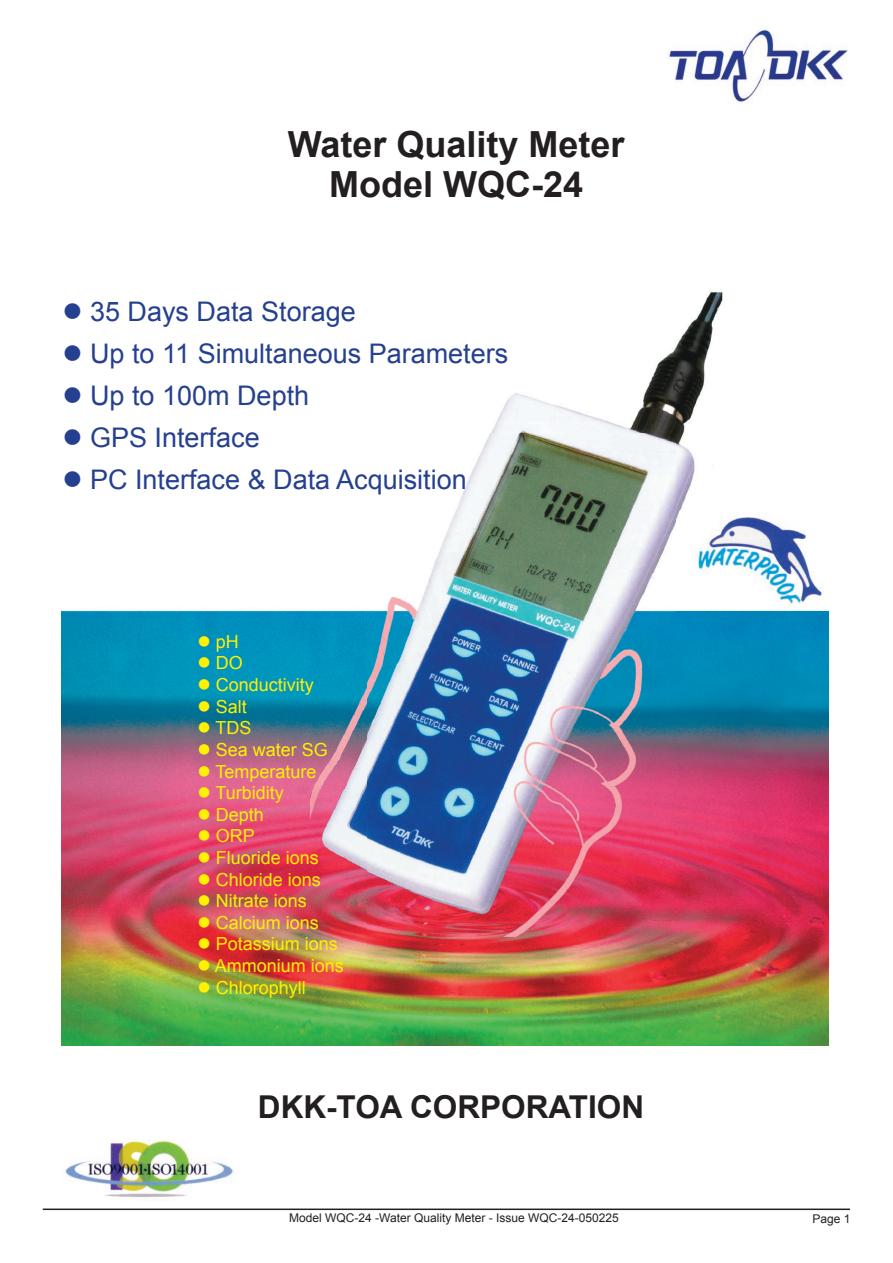
<style>
.page{position:relative;width:893px;height:1263px;background:#fff}
.page>*{position:absolute;margin:0;border:0;box-sizing:border-box;transform-origin:0 0}
.t1{font:700 36px/40.5px "Arial";color:#231f20;text-align:center}
.t2{font:700 31.5px "Arial";color:#231f20}
.t3{font:27px "Arial";color:#25408f}
.t4{font:18px "Arial";color:#fff101}
.t5{font:12px "Arial";color:#231f20}
</style>
<div class="page">
<img style="left:667px;top:25px;width:181px;height:78px">
<img style="left:61px;top:291px;width:768px;height:755px">
<img style="left:694px;top:505px;width:132px;height:103px">
<hr style="left:43px;top:1208px;width:807px;height:2px;background:#231f20">
<img style="left:63px;top:1140px;width:171px;height:58px">
<h1 class="t1" style="left:288px;top:124px;width:338px">Water Quality Meter<br>Model WQC-24</h1>
<h3 class="t3" style="left:62px;top:293px;width:295px">● 35 Days Data Storage</h3>
<h3 class="t3" style="left:62px;top:335px;width:447px">● Up to 11 Simultaneous Parameters</h3>
<h3 class="t3" style="left:62px;top:377px;width:248px">● Up to 100m Depth</h3>
<h3 class="t3" style="left:62px;top:419px;width:199px">● GPS Interface</h3>
<h3 class="t3" style="left:62px;top:461px;width:406px">● PC Interface &amp; Data Acquisition</h3>
<p class="t4" style="left:197px;top:629px;width:43px">● pH</p>
<p class="t4" style="left:197px;top:651px;width:47px">● DO</p>
<p class="t4" style="left:197px;top:672px;width:118px">● Conductivity</p>
<p class="t4" style="left:197px;top:694px;width:51px">● Salt</p>
<p class="t4" style="left:197px;top:716px;width:56px">● TDS</p>
<p class="t4" style="left:197px;top:737px;width:132px">● Sea water SG</p>
<p class="t4" style="left:197px;top:759px;width:121px">● Temperature</p>
<p class="t4" style="left:197px;top:780px;width:88px">● Turbidity</p>
<p class="t4" style="left:197px;top:802px;width:68px">● Depth</p>
<p class="t4" style="left:197px;top:824px;width:59px">● ORP</p>
<p class="t4" style="left:197px;top:845px;width:123px">● Fluoride ions</p>
<p class="t4" style="left:197px;top:867px;width:125px">● Chloride ions</p>
<p class="t4" style="left:197px;top:888px;width:111px">● Nitrate ions</p>
<p class="t4" style="left:197px;top:910px;width:123px">● Calcium ions</p>
<p class="t4" style="left:197px;top:932px;width:142px">● Potassium ions</p>
<p class="t4" style="left:197px;top:953px;width:148px">● Ammonium ions</p>
<p class="t4" style="left:197px;top:975px;width:110px">● Chlorophyll</p>
<h2 class="t2" style="left:258px;top:1084px;width:388px">DKK-TOA CORPORATION</h2>
<p class="t5" style="left:289px;top:1210px;width:331px">Model WQC-24 -Water Quality Meter - Issue WQC-24-050225</p>
<p class="t5" style="left:812px;top:1210px;width:40px">Page 1</p>
</div>
